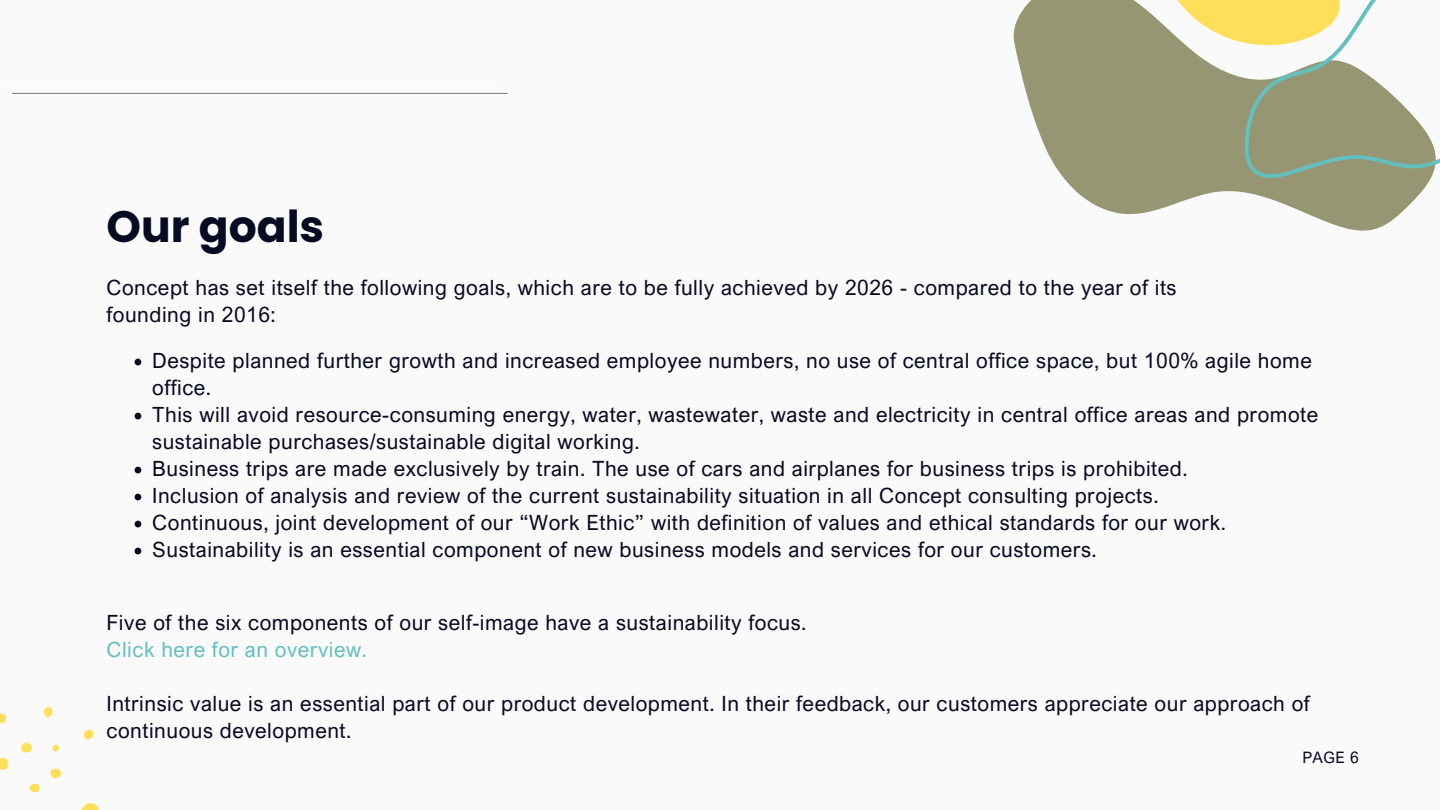
<style>
.page{position:relative;width:1440px;height:810px;background:#fbfafa}
.page>*{position:absolute;margin:0;border:0;box-sizing:border-box;transform-origin:0 0}
.t1{font:700 44px "Poppins";color:#070b22}
.t2{font:21px/27px "Arial Nova";letter-spacing:.025em;color:#070b22}
.t3{font:15.8px "Arial Nova";color:#070b22}
.s1{color:#63c0bf}
</style>
<div class="page">
<svg style="left:1013px;top:0;width:418px;height:231px"></svg>
<svg style="left:1031px;top:0;width:409px;height:178px"></svg>
<svg style="left:52px;top:745px;width:7px;height:7px"></svg>
<svg style="left:0;top:758px;width:8px;height:12px"></svg>
<svg style="left:30px;top:784px;width:10px;height:9px"></svg>
<svg style="left:44px;top:707px;width:9px;height:10px"></svg>
<svg style="left:21px;top:743px;width:11px;height:10px"></svg>
<svg style="left:50px;top:769px;width:11px;height:10px"></svg>
<svg style="left:0;top:714px;width:6px;height:9px"></svg>
<svg style="left:81px;top:803px;width:18px;height:7px"></svg>
<svg style="left:84px;top:730px;width:10px;height:10px"></svg>
<hr style="left:0;top:81px;width:496px;height:1px;background:#fff">
<hr style="left:12px;top:93px;width:496px;height:1px;background:#668170">
<svg style="left:135px;top:359px;width:6px;height:6px"></svg>
<svg style="left:135px;top:413px;width:6px;height:6px"></svg>
<svg style="left:135px;top:467px;width:6px;height:6px"></svg>
<svg style="left:135px;top:494px;width:6px;height:6px"></svg>
<svg style="left:135px;top:521px;width:6px;height:6px"></svg>
<svg style="left:135px;top:548px;width:6px;height:6px"></svg>
<p class="t1" style="left:107px;top:195px;width:219px">Our goals</p>
<p class="t2" style="left:107px;top:274px;width:1072px">Concept has set itself the following goals, which are to be fully achieved by 2026 - compared to the year of its founding in 2016:</p>
<p class="t2" style="left:152px;top:347px;width:1161px">Despite planned further growth and increased employee numbers, no use of central office space, but 100% agile home office.</p>
<p class="t2" style="left:152px;top:401px;width:1168px">This will avoid resource-consuming energy, water, wastewater, waste and electricity in central office areas and promote sustainable purchases/sustainable digital working.</p>
<p class="t2" style="left:152px;top:455px;width:1037px">Business trips are made exclusively by train. The use of cars and airplanes for business trips is prohibited.</p>
<p class="t2" style="left:152px;top:482px;width:1008px">Inclusion of analysis and review of the current sustainability situation in all Concept consulting projects.</p>
<p class="t2" style="left:152px;top:509px;width:1075px">Continuous, joint development of our “Work Ethic” with definition of values and ethical standards for our work.</p>
<p class="t2" style="left:152px;top:536px;width:946px">Sustainability is an essential component of new business models and services for our customers.</p>
<p class="t2" style="left:107px;top:609px;width:702px">Five of the six components of our self-image have a sustainability focus.<br><span class="s1">Click here for an overview.</span></p>
<h1 class="t2" style="left:107px;top:690px;width:1205px">Intrinsic value is an essential part of our product development. In their feedback, our customers appreciate our approach of continuous development.</h1>
<p class="t3" style="left:1302px;top:747px;width:58px">PAGE 6</p>
</div>
